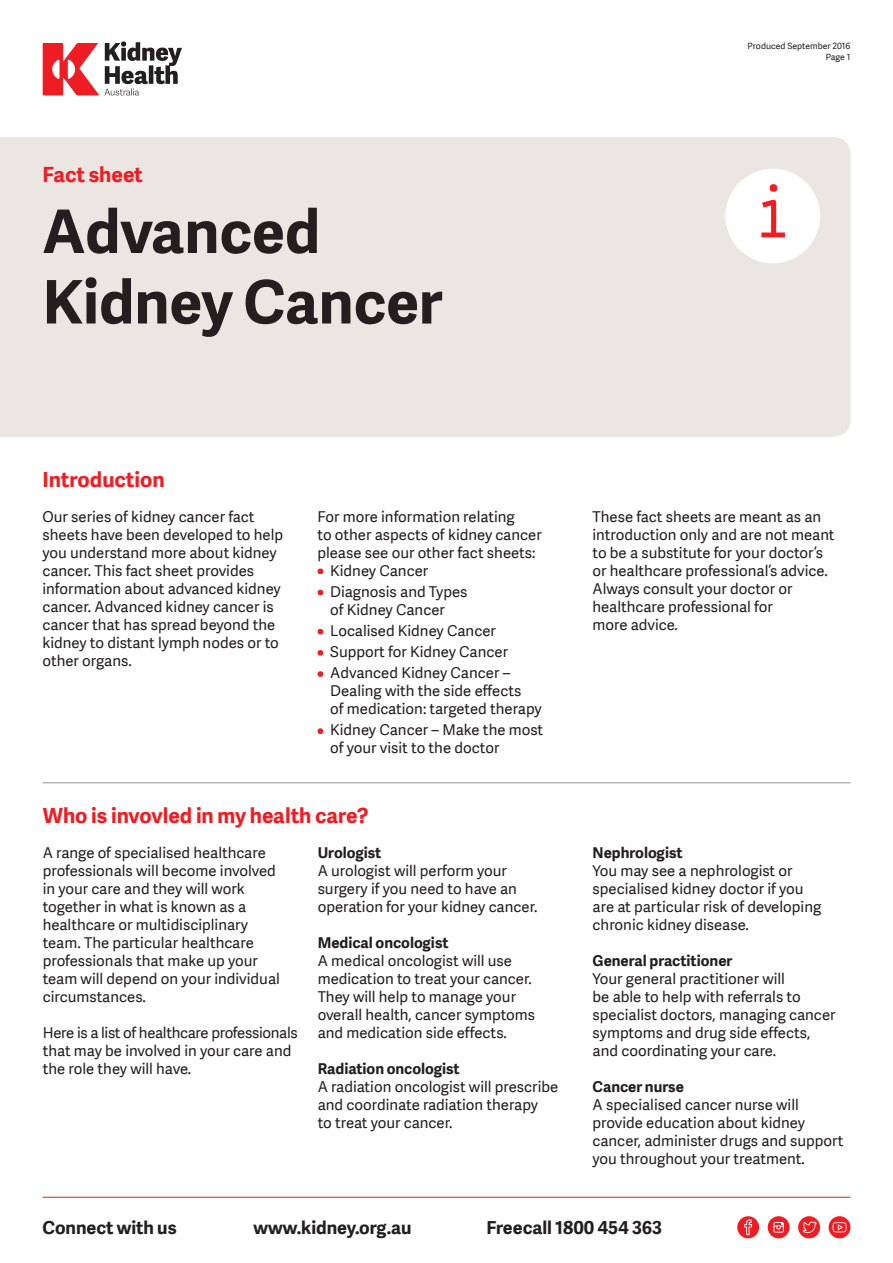
<style>
.page{position:relative;width:893px;height:1263px;background:#fff}
.page>*{position:absolute;margin:0;border:0;box-sizing:border-box;transform-origin:0 0}
.t1{font:700 60px/70.5px "Adelle Sans";color:#231f20}
.Section_Heading{font:700 21px "Adelle Sans";color:#ee1d23}
.t2{font:700 18px "Adelle Sans";color:#231f20}
.Body{font:15px/18px "Adelle Sans";color:#231f20}
.Bullet{font:15px/18px "Adelle Sans";color:#231f20}
.Body-2{font:700 15px "Adelle Sans";color:#231f20}
.Body-3{font:15px/18px "Adelle Sans";letter-spacing:-.02em;color:#231f20}
.t3{font:8.7px/10.5px "Adelle Sans";color:#231f20;text-align:right}
.s1{color:#ee1d23}
</style>
<div class="page">
<div style="left:737px;top:1216px;width:22px;height:22px;background:#ee1d23;border-radius:50%"></div>
<svg style="left:744px;top:1219px;width:8px;height:16px"></svg>
<div style="left:798px;top:1216px;width:22px;height:22px;background:#ee1d23;border-radius:50%"></div>
<svg style="left:803px;top:1221px;width:14px;height:12px"></svg>
<div style="left:829px;top:1216px;width:21px;height:22px;background:#ee1d23;border-radius:50%"></div>
<svg style="left:832px;top:1222px;width:14px;height:10px"></svg>
<div style="left:768px;top:1216px;width:21px;height:22px;background:#ee1d23;border-radius:50%"></div>
<div style="left:773px;top:1222px;width:11px;height:10px;border:1px solid #fff"></div>
<svg style="left:774px;top:1223px;width:9px;height:6px"></svg>
<hr style="left:43px;top:1197px;width:808px;height:1px;background:#ee1d23">
<div style="left:0;top:137px;width:850px;height:300px;background:#ebe6e1"></div>
<svg style="left:317px;top:568px;width:7px;height:7px"></svg>
<svg style="left:317px;top:589px;width:7px;height:7px"></svg>
<svg style="left:317px;top:629px;width:7px;height:6px"></svg>
<svg style="left:317px;top:650px;width:7px;height:6px"></svg>
<svg style="left:317px;top:671px;width:7px;height:6px"></svg>
<svg style="left:317px;top:728px;width:7px;height:7px"></svg>
<svg style="left:105px;top:41px;width:77px;height:54px"></svg>
<svg style="left:43px;top:43px;width:56px;height:52px"></svg>
<div style="left:725px;top:169px;width:95px;height:94px;background:#fff;border-radius:50%"></div>
<div style="left:764px;top:232px;width:18px;height:5px;background:#ee1d23"></div>
<svg style="left:761px;top:184px;width:18px;height:54px"></svg>
<hr style="left:43px;top:782px;width:807px;height:1px;background:#939598">
<p class="Section_Heading" style="left:43px;top:163px;width:102px">Fact sheet</p>
<p class="t1" style="left:43px;top:197px;width:402px">Advanced<br>Kidney Cancer</p>
<p class="t3" style="left:748px;top:41px;width:104px">Produced September 2016<br>Page 1</p>
<p class="Section_Heading" style="left:43px;top:467px;width:124px">Introduction</p>
<p class="Body" style="left:43px;top:507px;width:242px">Our series of kidney cancer fact sheets have been developed to help you understand more about kidney cancer. This fact sheet provides information about advanced kidney cancer. Advanced kidney cancer is cancer that has spread beyond the kidney to distant lymph nodes or to other organs.</p>
<p class="Body" style="left:317px;top:507px;width:226px">For more information relating<br>to other aspects of kidney cancer please see our other fact sheets:</p>
<p class="Bullet" style="left:317px;top:561px;width:112px"><span class="s1">•</span> Kidney Cancer</p>
<p class="Bullet" style="left:330px;top:583px;width:139px;text-indent:-13px"><span class="s1">•</span> Diagnosis and Types of Kidney Cancer</p>
<p class="Bullet" style="left:317px;top:622px;width:180px"><span class="s1">•</span> Localised Kidney Cancer</p>
<p class="Bullet" style="left:317px;top:643px;width:192px"><span class="s1">•</span> Support for Kidney Cancer</p>
<p class="Bullet" style="left:330px;top:664px;width:213px;text-indent:-13px"><span class="s1">•</span> Advanced Kidney Cancer –<br>Dealing with the side effects<br>of medication: targeted therapy</p>
<p class="Bullet" style="left:330px;top:721px;width:214px;text-indent:-13px"><span class="s1">•</span> Kidney Cancer – Make the most of your visit to the doctor</p>
<p class="Section_Heading" style="left:43px;top:803px;width:327px">Who is invovled in my health care?</p>
<p class="Body" style="left:43px;top:843px;width:239px">A range of specialised healthcare professionals will become involved in your care and they will work together in what is known as a healthcare or multidisciplinary team. The particular healthcare professionals that make up your team will depend on your individual circumstances.</p>
<p class="Body-3" style="left:43px;top:1023px;width:257px">Here is a list of healthcare professionals that may be involved in your care and the role they will have.</p>
<p class="Body-2" style="left:318px;top:843px;width:65px">Urologist</p>
<p class="Body" style="left:318px;top:861px;width:221px">A urologist will perform your surgery if you need to have an operation for your kidney cancer.</p>
<p class="Body-2" style="left:318px;top:933px;width:132px">Medical oncologist</p>
<p class="Body" style="left:318px;top:951px;width:219px">A medical oncologist will use medication to treat your cancer.<br>They will help to manage your overall health, cancer symptoms and medication side effects.</p>
<p class="Body-2" style="left:318px;top:1059px;width:144px">Radiation oncologist</p>
<p class="Body" style="left:318px;top:1077px;width:242px">A radiation oncologist will prescribe and coordinate radiation therapy<br>to treat your cancer.</p>
<p class="Body" style="left:592px;top:507px;width:244px">These fact sheets are meant as an introduction only and are not meant to be a substitute for your doctor’s or healthcare professional’s advice.<br>Always consult your doctor or healthcare professional for<br>more advice.</p>
<p class="Body-2" style="left:593px;top:843px;width:92px">Nephrologist</p>
<p class="Body" style="left:593px;top:861px;width:230px">You may see a nephrologist or specialised kidney doctor if you are at particular risk of developing chronic kidney disease.</p>
<p class="Body-2" style="left:593px;top:951px;width:141px">General practitioner</p>
<p class="Body" style="left:593px;top:969px;width:245px">Your general practitioner will<br>be able to help with referrals to specialist doctors, managing cancer symptoms and drug side effects, and coordinating your care.</p>
<p class="Body-2" style="left:593px;top:1077px;width:93px">Cancer nurse</p>
<p class="Body" style="left:593px;top:1095px;width:252px">A specialised cancer nurse will provide education about kidney cancer, administer drugs and support you throughout your treatment.</p>
<p class="t2" style="left:43px;top:1217px;width:136px">Connect with us</p>
<p class="t2" style="left:253px;top:1217px;width:160px">www.kidney.org.au</p>
<p class="t2" style="left:486px;top:1217px;width:177px">Freecall 1800 454 363</p>
</div>
